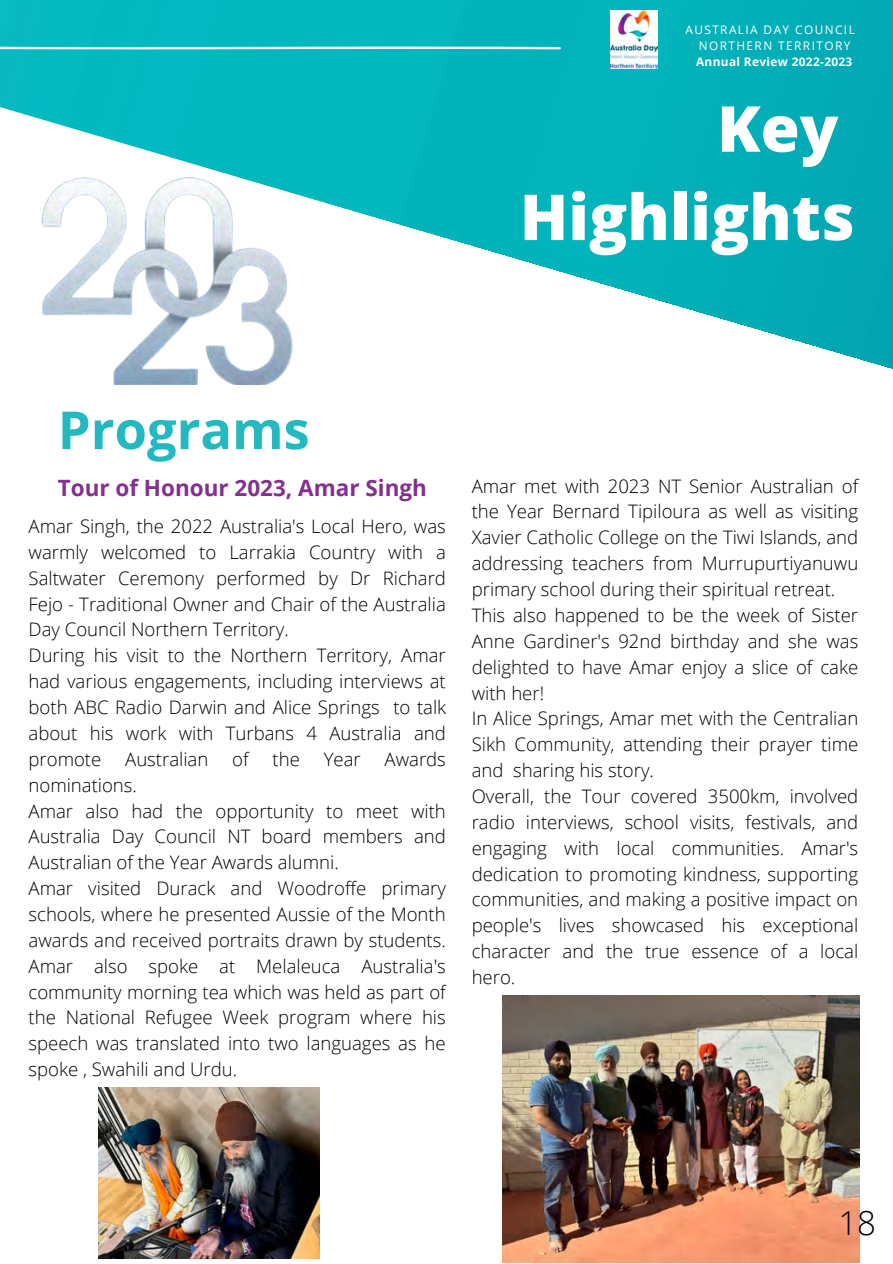
<style>
.page{position:relative;width:893px;height:1264px;background:#fff}
.page>*{position:absolute;margin:0;border:0;box-sizing:border-box;transform-origin:0 0}
.t1{font:800 63.45px "Open Sans";color:#fff}
.t2{font:700 52.5px "Open Sans";color:#24b9c1}
.t3{font:300 33px "Open Sans";color:#000}
.t4{font:700 22.5px "Open Sans";color:#84308e}
.t5{font:300 18.6px/25.8px "Open Sans";color:#000;text-align:justify}
.t6{font:11.85px/15.8px "Open Sans";letter-spacing:.12em;color:#fff}
.t7{font:700 11.85px "Open Sans";letter-spacing:.03em;color:#fff}
</style>
<div class="page">
<img style="left:0;top:0;width:892px;height:369px">
<svg style="left:0;top:46px;width:560px;height:3px"></svg>
<img style="left:610px;top:11px;width:47px;height:57px">
<img style="left:29px;top:171px;width:275px;height:214px">
<img style="left:502px;top:995px;width:357px;height:267px">
<img style="left:98px;top:1087px;width:222px;height:171px">
<p class="t6" style="left:698px;top:22px;width:157px;text-indent:-13px">AUSTRALIA DAY COUNCIL<br>NORTHERN TERRITORY</p>
<p class="t7" style="left:696px;top:53px;width:158px">Annual Review 2022-2023</p>
<p class="t1" style="left:717px;top:84px;width:123px">Key</p>
<p class="t1" style="left:519px;top:172px;width:336px">Highlights</p>
<p class="t2" style="left:58px;top:393px;width:253px">Programs</p>
<p class="t4" style="left:58px;top:471px;width:370px">Tour of Honour 2023, Amar Singh</p>
<p class="t5" style="left:29px;top:513px;width:419px">Amar Singh, the 2022 Australia's Local Hero, was warmly welcomed to Larrakia Country with a Saltwater Ceremony performed by Dr Richard Fejo - Traditional Owner and Chair of the Australia Day Council Northern Territory.</p>
<p class="t5" style="left:29px;top:642px;width:419px">During his visit to the Northern Territory, Amar had various engagements, including interviews at both ABC Radio Darwin and Alice Springs to talk about his work with Turbans 4 Australia and promote</p>
<p class="t5" style="left:125px;top:745px;width:85px">Australian</p>
<p class="t5" style="left:232px;top:745px;width:18px">of</p>
<p class="t5" style="left:272px;top:745px;width:29px">the</p>
<p class="t5" style="left:324px;top:745px;width:38px">Year</p>
<p class="t5" style="left:384px;top:745px;width:63px">Awards</p>
<p class="t5" style="left:29px;top:771px;width:110px">nominations.</p>
<p class="t5" style="left:29px;top:797px;width:419px">Amar also had the opportunity to meet with Australia Day Council NT board members and Australian of the Year Awards alumni.</p>
<p class="t5" style="left:29px;top:875px;width:419px">Amar visited Durack and Woodroffe primary schools, where he presented Aussie of the Month awards and received portraits drawn by students.<br>Amar also spoke at Melaleuca Australia's community morning tea which was held as part of the National Refugee Week program where his speech was translated into two languages as he spoke , Swahili and Urdu.</p>
<p class="t5" style="left:471px;top:472px;width:388px">Amar met with 2023 NT Senior Australian of the Year Bernard Tipiloura as well as visiting Xavier Catholic College on the Tiwi Islands, and addressing teachers from Murrupurtiyanuwu primary school during their spiritual retreat.</p>
<p class="t5" style="left:471px;top:602px;width:388px">This also happened to be the week of Sister Anne Gardiner's 92nd birthday and she was delighted to have Amar enjoy a slice of cake with her!</p>
<p class="t5" style="left:471px;top:705px;width:388px">In Alice Springs, Amar met with the Centralian Sikh Community, attending their prayer time and sharing his story.</p>
<p class="t5" style="left:471px;top:782px;width:388px">Overall, the Tour covered 3500km, involved radio interviews, school visits, festivals, and engaging with local communities. Amar's dedication to promoting kindness, supporting communities, and making a positive impact on people's lives showcased his exceptional character and the true essence of a local hero.</p>
<p class="t3" style="left:838px;top:1199px;width:39px">18</p>
</div>
